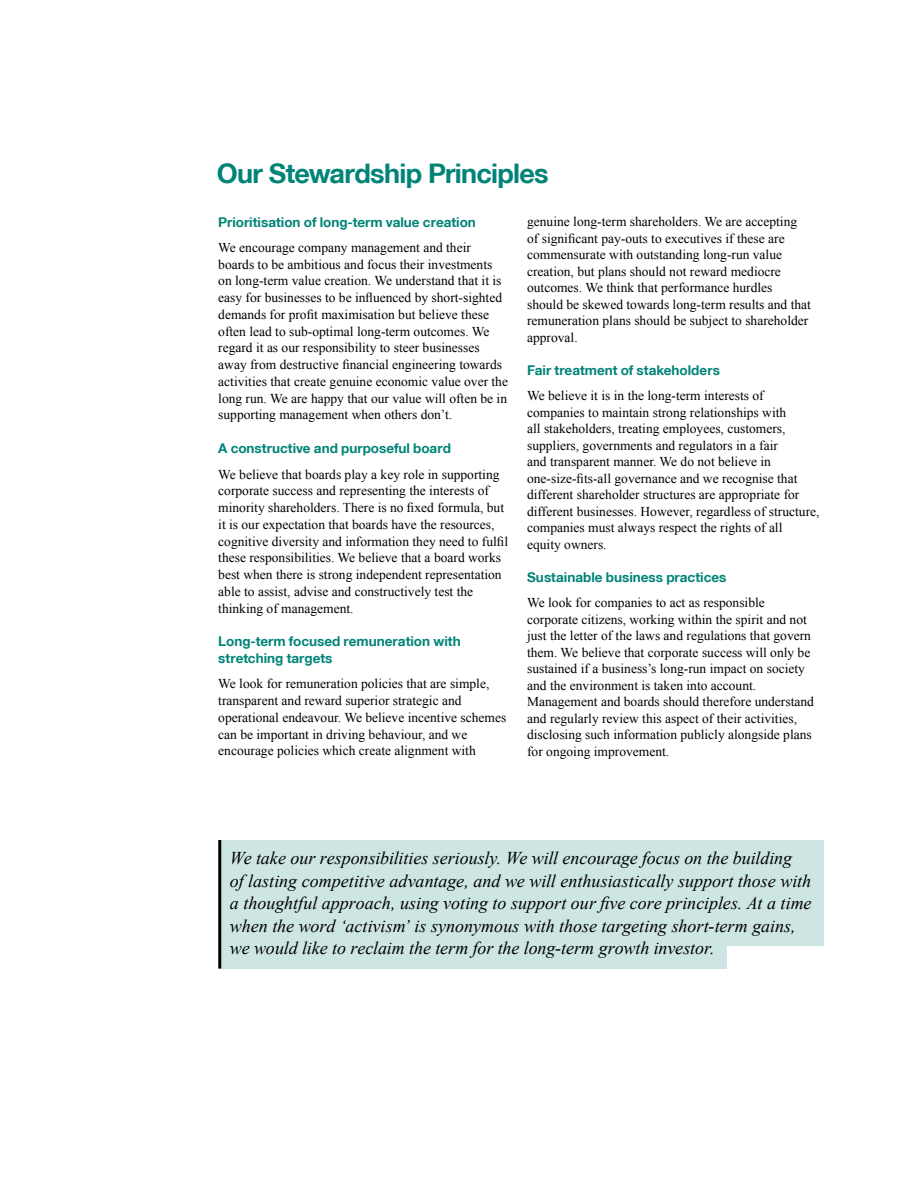
<style>
.page{position:relative;width:918px;height:1188px;background:#fff}
.page>*{position:absolute;margin:0;border:0;box-sizing:border-box;transform-origin:0 0}
.t1{font:700 27px "Helvetica Neue LT";letter-spacing:-.025em;color:#008478}
.t2{font:italic 18px/22.5px "Times New Roman";letter-spacing:-.005em;color:#000}
.t3{font:13.5px/16.5px "Times New Roman";color:#000}
.t4{font:700 13.5px/16.8px "Helvetica Neue LT";color:#008478}
</style>
<div class="page">
<div style="left:220px;top:840px;width:603px;height:129px;background:#cde6e4"></div>
<hr style="left:218px;top:840px;width:3px;height:129px;background:#000">
<div style="left:728px;top:946px;width:96px;height:23px;background:#fff"></div>
<h1 class="t1" style="left:217px;top:157px;width:333px">Our Stewardship Principles</h1>
<p class="t4" style="left:218px;top:213px;width:259px">Prioritisation of long-term value creation</p>
<p class="t3" style="left:218px;top:239px;width:291px">We encourage company management and their boards to be ambitious and focus their investments on long-term value creation. We understand that it is easy for businesses to be influenced by short-sighted demands for profit maximisation but believe these often lead to sub-optimal long-term outcomes. We regard it as our responsibility to steer businesses away from destructive financial engineering towards activities that create genuine economic value over the long run. We are happy that our value will often be in supporting management when others don’t.</p>
<p class="t4" style="left:218px;top:440px;width:234px">A constructive and purposeful board</p>
<p class="t3" style="left:218px;top:465px;width:291px">We believe that boards play a key role in supporting corporate success and representing the interests of minority shareholders. There is no fixed formula, but it is our expectation that boards have the resources, cognitive diversity and information they need to fulfil these responsibilities. We believe that a board works best when there is strong independent representation able to assist, advise and constructively test the thinking of management.</p>
<p class="t4" style="left:218px;top:633px;width:244px">Long-term focused remuneration with stretching targets</p>
<p class="t3" style="left:218px;top:675px;width:290px">We look for remuneration policies that are simple, transparent and reward superior strategic and operational endeavour. We believe incentive schemes can be important in driving behaviour, and we encourage policies which create alignment with</p>
<p class="t3" style="left:527px;top:213px;width:285px">genuine long-term shareholders. We are accepting of significant pay-outs to executives if these are commensurate with outstanding long-run value creation, but plans should not reward mediocre outcomes. We think that performance hurdles should be skewed towards long-term results and that remuneration plans should be subject to shareholder approval.</p>
<p class="t4" style="left:527px;top:362px;width:194px">Fair treatment of stakeholders</p>
<p class="t3" style="left:527px;top:387px;width:294px">We believe it is in the long-term interests of companies to maintain strong relationships with<br>all stakeholders, treating employees, customers, suppliers, governments and regulators in a fair<br>and transparent manner. We do not believe in one-size-fits-all governance and we recognise that different shareholder structures are appropriate for different businesses. However, regardless of structure, companies must always respect the rights of all equity owners.</p>
<p class="t4" style="left:527px;top:569px;width:201px">Sustainable business practices</p>
<p class="t3" style="left:527px;top:594px;width:288px">We look for companies to act as responsible corporate citizens, working within the spirit and not just the letter of the laws and regulations that govern them. We believe that corporate success will only be sustained if a business’s long-run impact on society and the environment is taken into account.<br>Management and boards should therefore understand and regularly review this aspect of their activities, disclosing such information publicly alongside plans for ongoing improvement.</p>
<p class="t2" style="left:230px;top:847px;width:583px">We take our responsibilities seriously. We will encourage focus on the building<br>of lasting competitive advantage, and we will enthusiastically support those with a thoughtful approach, using voting to support our five core principles. At a time when the word ‘activism’ is synonymous with those targeting short-term gains, we would like to reclaim the term for the long-term growth investor.</p>
</div>
